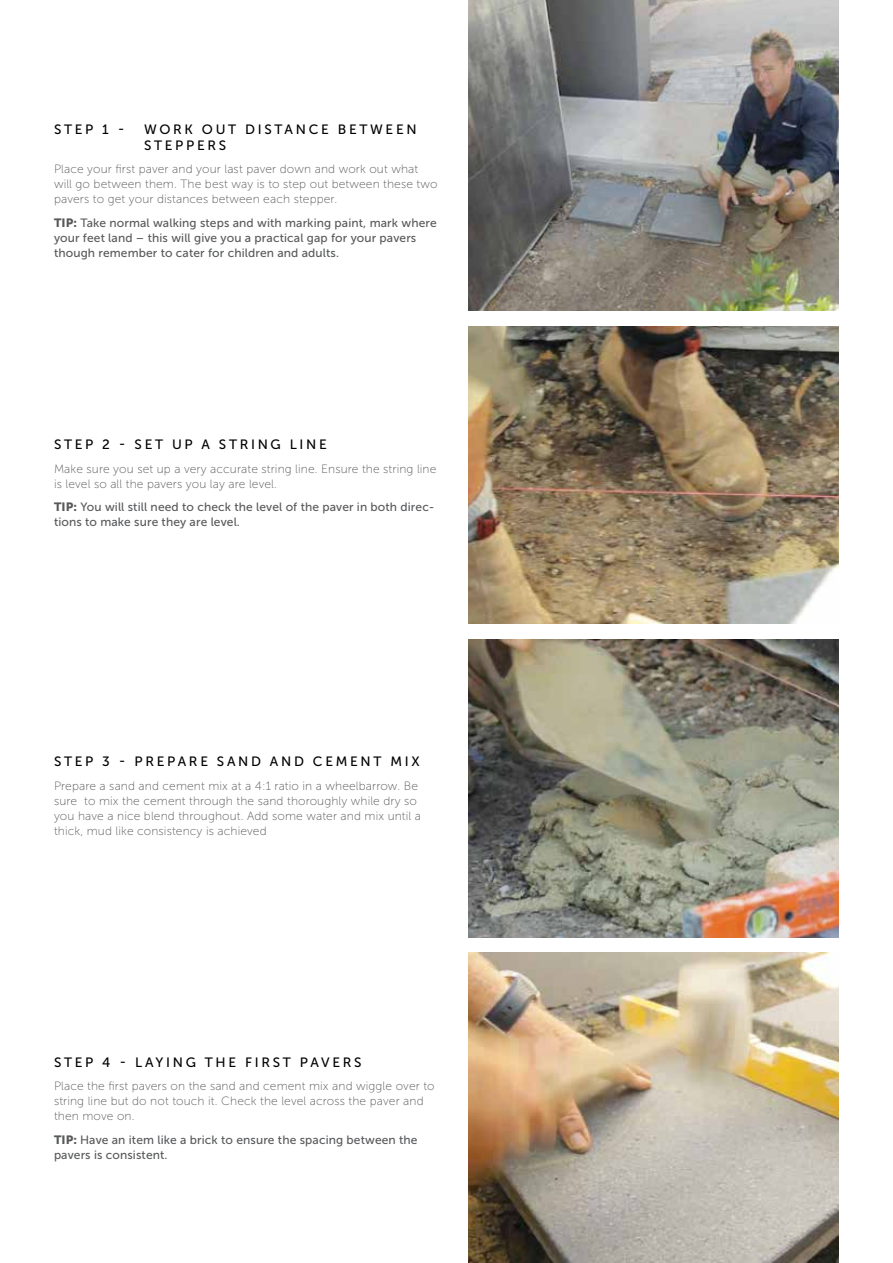
<style>
.page{position:relative;width:893px;height:1263px;background:#fff}
.page>*{position:absolute;margin:0;border:0;box-sizing:border-box;transform-origin:0 0}
.t1{font:13.5px/16.2px "Museo Sans 500";letter-spacing:.2em;color:#000}
.t2{font:12px/15px "Museo Sans 100";letter-spacing:.01em;color:#58595b}
.t3{font:12px/15px "Museo Sans 500";letter-spacing:.01em;color:#58595b}
.s1{font-family:"Museo Sans 900"}
</style>
<div class="page">
<img style="left:469px;top:0;width:370px;height:311px">
<img style="left:469px;top:326px;width:370px;height:298px">
<img style="left:469px;top:639px;width:370px;height:298px">
<img style="left:469px;top:952px;width:370px;height:311px">
<p class="t1" style="left:54px;top:121px;width:72px">STEP 1 -</p>
<p class="t1" style="left:144px;top:121px;width:274px">WORK OUT DISTANCE BETWEEN<br>STEPPERS</p>
<p class="t2" style="left:54px;top:162px;width:385px">Place your first paver and your last paver down and work out what will go between them. The best way is to step out between these two pavers to get your distances between each stepper.</p>
<p class="t3" style="left:54px;top:215px;width:384px"><span class="s1">TIP:</span> Take normal walking steps and with marking paint, mark where your feet land – this will give you a practical gap for your pavers though remember to cater for children and adults.</p>
<p class="t1" style="left:54px;top:436px;width:274px">STEP 2 - SET UP A STRING LINE</p>
<p class="t2" style="left:54px;top:461px;width:384px">Make sure you set up a very accurate string line. Ensure the string line is level so all the pavers you lay are level.</p>
<p class="t3" style="left:54px;top:500px;width:382px"><span class="s1">TIP:</span> You will still need to check the level of the paver in both direc&shy;tions to make sure they are level.</p>
<p class="t1" style="left:54px;top:754px;width:367px">STEP 3 - PREPARE SAND AND CEMENT MIX</p>
<p class="t2" style="left:54px;top:778px;width:369px">Prepare a sand and cement mix at a 4:1 ratio in a wheelbarrow. Be sure to mix the cement through the sand thoroughly while dry so you have a nice blend throughout. Add some water and mix until a thick, mud like consistency is achieved</p>
<p class="t1" style="left:54px;top:1054px;width:309px">STEP 4 - LAYING THE FIRST PAVERS</p>
<p class="t2" style="left:54px;top:1079px;width:382px">Place the first pavers on the sand and cement mix and wiggle over to string line but do not touch it. Check the level across the paver and then move on.</p>
<p class="t3" style="left:54px;top:1132px;width:365px"><span class="s1">TIP:</span> Have an item like a brick to ensure the spacing between the pavers is consistent.</p>
</div>
